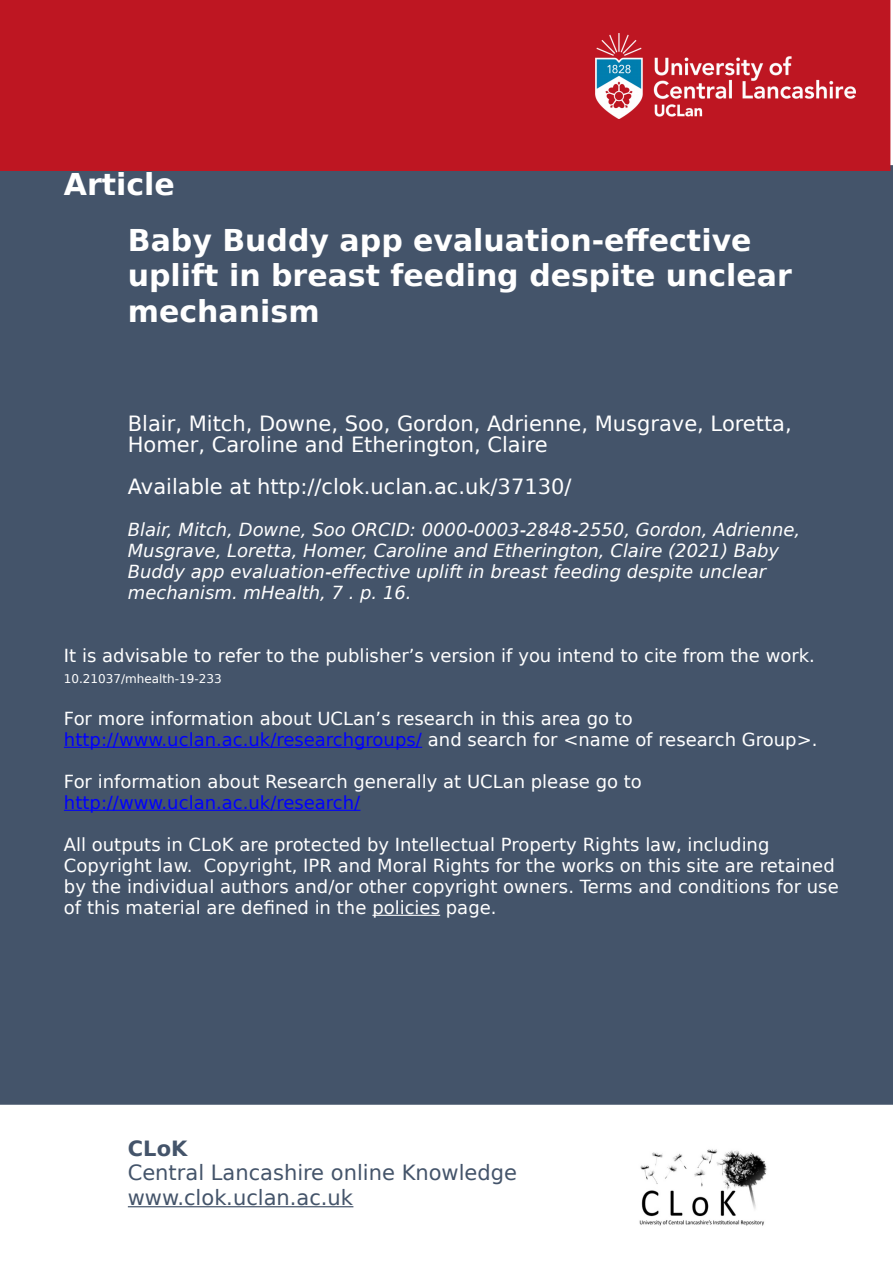
<style>
.page{position:relative;width:893px;height:1263px;background:#fff}
.page>*{position:absolute;margin:0;border:0;box-sizing:border-box;transform-origin:0 0}
.t1{font:700 30px/55.8px "DejaVu Sans";color:#fff}
.t2{font:21px/21px "DejaVu Sans";color:#fff}
.t3{font:21px/24.5px "DejaVu Sans";color:#44546a}
.t4{font:700 21px "DejaVu Sans";color:#44546a}
.t5{font:18px/21px "DejaVu Sans";color:#fff}
.t6{font:italic 18px/21px "DejaVu Sans";color:#fff}
.t7{font:18px "DejaVu Sans";color:#00f}
.t8{font:12px "DejaVu Sans";color:#fff}
.s1{color:#00f}
</style>
<div class="page">
<img style="left:639px;top:1149px;width:128px;height:77px">
<div style="left:0;top:165px;width:892px;height:940px;background:#44546a"></div>
<hr style="left:64px;top:747px;width:358px;height:1px;background:#00f">
<hr style="left:64px;top:810px;width:296px;height:1px;background:#00f">
<hr style="left:372px;top:915px;width:68px;height:1px;background:#fff">
<hr style="left:128px;top:1206px;width:225px;height:1px;background:#44546a">
<div style="left:0;top:0;width:890px;height:171px;background:#be1622"></div>
<img style="left:595px;top:34px;width:260px;height:84px">
<h1 class="t1" style="left:128px;top:157px;width:625px;text-indent:-64px">Article<br>Baby Buddy app evaluation-effective</h1>
<h1 class="t1" style="left:128px;top:258px;width:665px;line-height:35.5px">uplift in breast feeding despite unclear mechanism</h1>
<p class="t2" style="left:128px;top:413px;width:665px">Blair, Mitch, Downe, Soo, Gordon, Adrienne, Musgrave, Loretta,<br>Homer, Caroline and Etherington, Claire</p>
<p class="t2" style="left:128px;top:476px;width:445px">Available at http://clok.uclan.ac.uk/37130/</p>
<p class="t6" style="left:128px;top:519px;width:674px">Blair, Mitch, Downe, Soo ORCID: 0000-0003-2848-2550, Gordon, Adrienne, Musgrave, Loretta, Homer, Caroline and Etherington, Claire (2021) Baby Buddy app evaluation-effective uplift in breast feeding despite unclear mechanism. mHealth, 7 . p. 16.</p>
<p class="t5" style="left:64px;top:645px;width:752px">It is advisable to refer to the publisher’s version if you intend to cite from the work.</p>
<p class="t8" style="left:64px;top:671px;width:159px">10.21037/mhealth-19-233</p>
<p class="t5" style="left:64px;top:708px;width:755px">For more information about UCLan’s research in this area go to <span class="s1">http://www.uclan.ac.uk/researchgroups/</span> and search for &lt;name of research Group&gt;.</p>
<p class="t5" style="left:64px;top:771px;width:579px">For information about Research generally at UCLan please go to</p>
<p class="t7" style="left:64px;top:792px;width:298px">http://www.uclan.ac.uk/research/</p>
<p class="t5" style="left:64px;top:834px;width:776px">All outputs in CLoK are protected by Intellectual Property Rights law, including Copyright law. Copyright, IPR and Moral Rights for the works on this site are retained by the individual authors and/or other copyright owners. Terms and conditions for use of this material are defined in the policies page.</p>
<p class="t4" style="left:128px;top:1136px;width:61px">CLoK</p>
<p class="t3" style="left:128px;top:1161px;width:390px">Central Lancashire online Knowledge www.clok.uclan.ac.uk</p>
</div>
